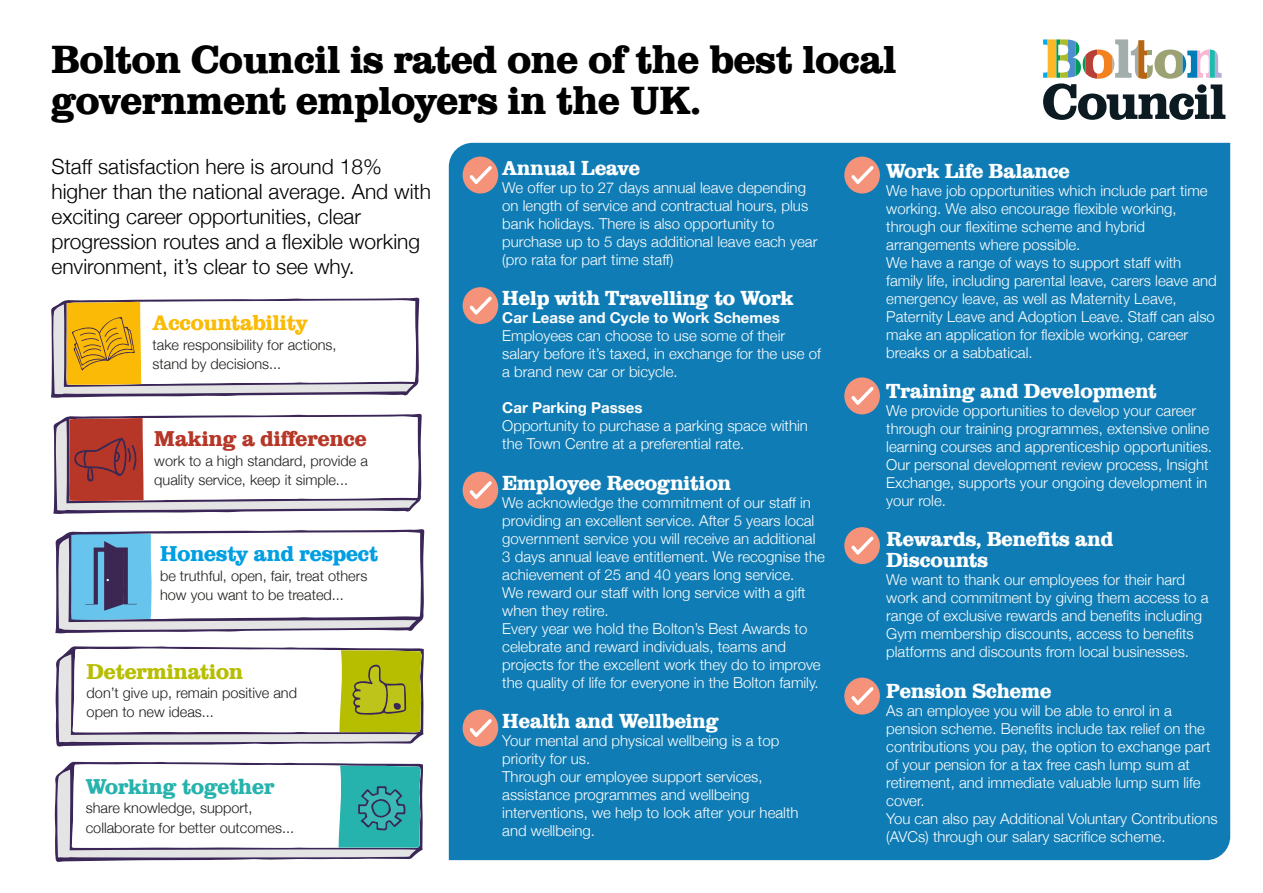
<style>
.page{position:relative;width:1263px;height:893px;background:#fff}
.page>*{position:absolute;margin:0;border:0;box-sizing:border-box;transform-origin:0 0}
.t1{font:40.5px/40.5px "Bolton";color:#000}
.t2{font:22.05px "Bolton";color:#009ee2}
.t3{font:22.05px "Bolton";color:#b63627}
.t4{font:22.05px "Bolton";color:#26b3ad}
.t5{font:22.05px "Bolton";color:#faba05}
.t6{font:22.05px "Bolton";color:#b7be00}
.t7{font:300 21px/25.2px "Helvetica Neue";color:#000}
.t8{font:21px/21px "Bolton";color:#fff}
.t9{font:300 15px/18px "Helvetica Neue";color:#fff}
.t10{font:700 15px "Helvetica Neue";color:#fff}
.t11{font:300 14.55px/19.4px "Helvetica Neue";color:#1d1d1b}
</style>
<div class="page">
<div style="left:449px;top:143px;width:781px;height:717px;background:#0f7cb5"></div>
<svg style="left:51px;top:298px;width:368px;height:100px"></svg>
<svg style="left:56px;top:646px;width:368px;height:101px"></svg>
<svg style="left:55px;top:762px;width:368px;height:100px"></svg>
<svg style="left:53px;top:414px;width:371px;height:219px"></svg>
<svg style="left:1043px;top:39px;width:182px;height:81px"></svg>
<div style="left:463px;top:157px;width:35px;height:37px;background:#f4927a;border-radius:50%"></div>
<svg style="left:470px;top:166px;width:22px;height:18px"></svg>
<div style="left:463px;top:287px;width:35px;height:37px;background:#f4927a;border-radius:50%"></div>
<svg style="left:470px;top:296px;width:22px;height:19px"></svg>
<div style="left:463px;top:472px;width:35px;height:37px;background:#f4927a;border-radius:50%"></div>
<svg style="left:470px;top:481px;width:22px;height:18px"></svg>
<div style="left:463px;top:710px;width:35px;height:37px;background:#f4927a;border-radius:50%"></div>
<svg style="left:470px;top:719px;width:22px;height:18px"></svg>
<div style="left:844px;top:157px;width:36px;height:37px;background:#f4927a;border-radius:50%"></div>
<svg style="left:851px;top:166px;width:23px;height:18px"></svg>
<div style="left:844px;top:377px;width:36px;height:37px;background:#f4927a;border-radius:50%"></div>
<svg style="left:851px;top:387px;width:23px;height:18px"></svg>
<div style="left:844px;top:527px;width:36px;height:37px;background:#f4927a;border-radius:50%"></div>
<svg style="left:851px;top:536px;width:23px;height:19px"></svg>
<div style="left:844px;top:678px;width:36px;height:37px;background:#f4927a;border-radius:50%"></div>
<svg style="left:851px;top:687px;width:23px;height:18px"></svg>
<h1 class="t1" style="left:51px;top:39px;width:847px">Bolton Council is rated one of the best local government employers in the UK.</h1>
<h3 class="t7" style="left:51px;top:152px;width:381px">Staff satisfaction here is around 18% higher than the national average. And with exciting career opportunities, clear progression routes and a flexible working environment, it’s clear to see why.</h3>
<h3 class="t8" style="left:886px;top:160px;width:185px">Work Life Balance</h3>
<h3 class="t8" style="left:502px;top:157px;width:139px">Annual Leave</h3>
<p class="t9" style="left:502px;top:177px;width:317px">We offer up to 27 days annual leave depending on length of service and contractual hours, plus bank holidays. There is also opportunity to purchase up to 5 days additional leave each year (pro rata for part time staff)</p>
<h3 class="t8" style="left:502px;top:287px;width:293px">Help with Travelling to Work</h3>
<p class="t10" style="left:502px;top:309px;width:279px">Car Lease and Cycle to Work Schemes</p>
<p class="t9" style="left:502px;top:326px;width:320px">Employees can choose to use some of their salary before it’s taxed, in exchange for the use of a brand new car or bicycle.</p>
<p class="t10" style="left:502px;top:399px;width:142px">Car Parking Passes</p>
<p class="t9" style="left:502px;top:416px;width:307px">Opportunity to purchase a parking space within the Town Centre at a preferential rate.</p>
<h3 class="t8" style="left:502px;top:472px;width:230px">Employee Recognition</h3>
<p class="t9" style="left:502px;top:492px;width:324px">We acknowledge the commitment of our staff in providing an excellent service. After 5 years local government service you will receive an additional 3 days annual leave entitlement. We recognise the achievement of 25 and 40 years long service.<br>We reward our staff with long service with a gift when they retire.<br>Every year we hold the Bolton’s Best Awards to celebrate and reward individuals, teams and projects for the excellent work they do to improve the quality of life for everyone in the Bolton family.</p>
<h3 class="t8" style="left:502px;top:710px;width:218px">Health and Wellbeing</h3>
<p class="t9" style="left:502px;top:731px;width:298px">Your mental and physical wellbeing is a top priority for us.<br>Through our employee support services, assistance programmes and wellbeing interventions, we help to look after your health and wellbeing.</p>
<p class="t9" style="left:886px;top:180px;width:332px">We have job opportunities which include part time working. We also encourage flexible working, through our flexitime scheme and hybrid arrangements where possible.<br>We have a range of ways to support staff with family life, including parental leave, carers leave and emergency leave, as well as Maternity Leave, Paternity Leave and Adoption Leave. Staff can also make an application for flexible working, career breaks or a sabbatical.</p>
<h3 class="t8" style="left:886px;top:380px;width:272px">Training and Development</h3>
<p class="t9" style="left:886px;top:401px;width:327px">We provide opportunities to develop your career through our training programmes, extensive online learning courses and apprenticeship opportunities.<br>Our personal development review process, Insight Exchange, supports your ongoing development in your role.</p>
<h3 class="t8" style="left:886px;top:528px;width:229px">Rewards, Benefits and<br>Discounts</h3>
<p class="t9" style="left:886px;top:570px;width:324px">We want to thank our employees for their hard work and commitment by giving them access to a range of exclusive rewards and benefits including Gym membership discounts, access to benefits platforms and discounts from local businesses.</p>
<h3 class="t8" style="left:886px;top:680px;width:167px">Pension Scheme</h3>
<p class="t9" style="left:886px;top:700px;width:333px">As an employee you will be able to enrol in a pension scheme. Benefits include tax relief on the contributions you pay, the option to exchange part of your pension for a tax free cash lump sum at retirement, and immediate valuable lump sum life cover.<br>You can also pay Additional Voluntary Contributions (AVCs) through our salary sacrifice scheme.</p>
<h2 class="t5" style="left:153px;top:309px;width:157px">Accountability</h2>
<p class="t11" style="left:153px;top:334px;width:186px">take responsibility for actions, stand by decisions...</p>
<h2 class="t3" style="left:154px;top:425px;width:214px">Making a difference</h2>
<p class="t11" style="left:154px;top:450px;width:215px">work to a high standard, provide a quality service, keep it simple...</p>
<h2 class="t2" style="left:160px;top:540px;width:220px">Honesty and respect</h2>
<p class="t11" style="left:160px;top:565px;width:209px">be truthful, open, fair, treat others how you want to be treated...</p>
<h2 class="t6" style="left:87px;top:657px;width:158px">Determination</h2>
<p class="t11" style="left:87px;top:682px;width:212px">don’t give up, remain positive and open to new ideas...</p>
<h2 class="t4" style="left:86px;top:773px;width:190px">Working together</h2>
<p class="t11" style="left:86px;top:797px;width:210px">share knowledge, support, collaborate for better outcomes...</p>
</div>
